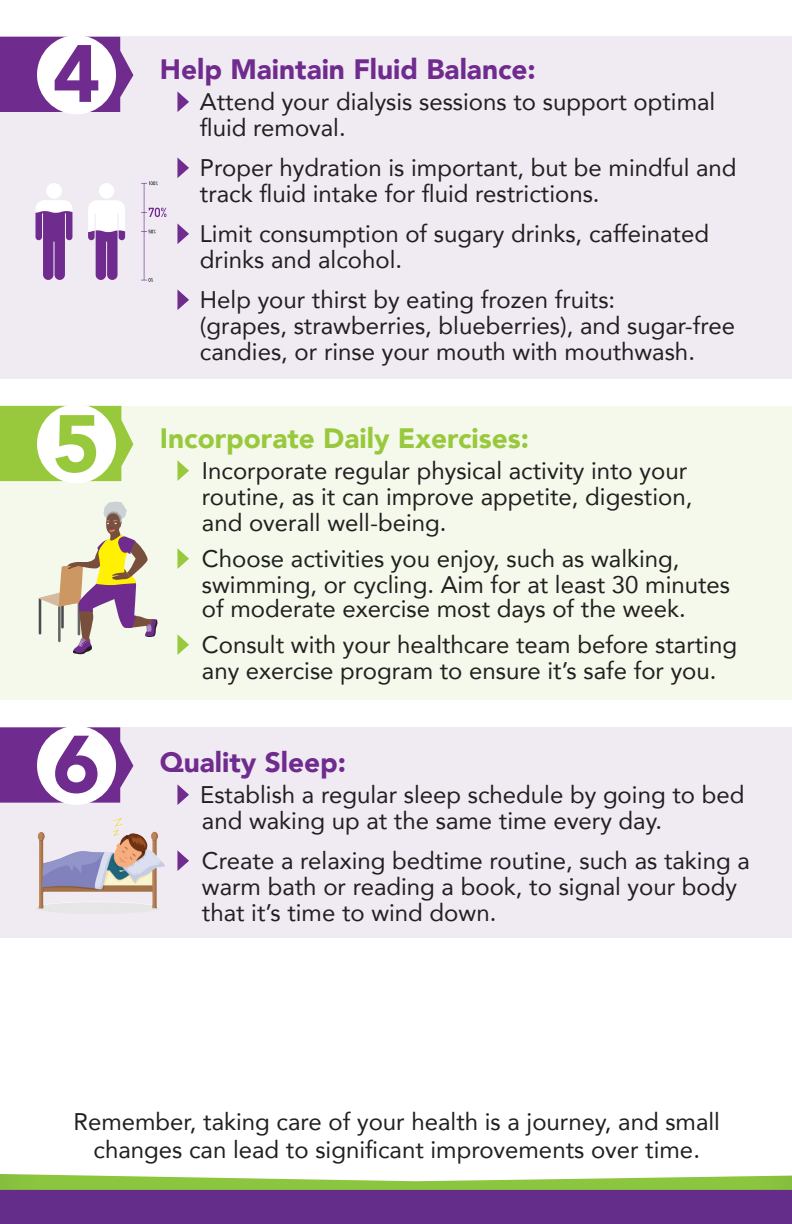
<style>
.page{position:relative;width:792px;height:1224px;background:#fff}
.page>*{position:absolute;margin:0;border:0;box-sizing:border-box;transform-origin:0 0}
.t1{font:900 80.2px "Avenir";color:#6f2b8d}
.t2{font:900 80.2px "Avenir";color:#98c93d}
.t3{font:900 28px "Avenir";color:#6f2b8d}
.t4{font:900 28px "Avenir";color:#98c93d}
.t5{font:24px/26px "Avenir";color:#231f20}
</style>
<div class="page">
<div style="left:0;top:36px;width:792px;height:343px;background:#f0eaf3"></div>
<div style="left:0;top:406px;width:792px;height:294px;background:#f4f9eb"></div>
<div style="left:0;top:727px;width:792px;height:210px;background:#f0eaf3"></div>
<img style="left:35px;top:818px;width:130px;height:96px">
<svg style="left:0;top:727px;width:133px;height:76px;background:#81469b"></svg>
<div style="left:37px;top:726px;width:79px;height:79px;background:#fff;border-radius:50%"></div>
<svg style="left:0;top:406px;width:133px;height:75px;background:#a3ce51"></svg>
<div style="left:37px;top:404px;width:79px;height:79px;background:#fff;border-radius:50%"></div>
<svg style="left:177px;top:91px;width:12px;height:21px"></svg>
<svg style="left:177px;top:157px;width:12px;height:21px"></svg>
<svg style="left:177px;top:223px;width:12px;height:21px"></svg>
<svg style="left:177px;top:289px;width:12px;height:21px"></svg>
<svg style="left:177px;top:460px;width:12px;height:21px"></svg>
<svg style="left:177px;top:548px;width:12px;height:21px"></svg>
<svg style="left:177px;top:634px;width:12px;height:21px"></svg>
<svg style="left:177px;top:784px;width:12px;height:21px"></svg>
<svg style="left:177px;top:850px;width:12px;height:21px"></svg>
<svg style="left:0;top:37px;width:133px;height:75px;background:#7f449a"></svg>
<div style="left:37px;top:35px;width:79px;height:79px;background:#fff;border-radius:50%"></div>
<svg style="left:141px;top:181px;width:25px;height:101px"></svg>
<svg style="left:88px;top:183px;width:37px;height:97px"></svg>
<div style="left:46px;top:183px;width:16px;height:16px;background:#fff;border-radius:50%"></div>
<svg style="left:35px;top:200px;width:38px;height:80px"></svg>
<svg style="left:38px;top:501px;width:120px;height:153px"></svg>
<div style="left:0;top:1186px;width:792px;height:38px;background:#642d89"></div>
<svg style="left:0;top:1174px;width:792px;height:16px"></svg>
<h1 class="t1" style="left:53px;top:5px;width:49px">4</h1>
<h1 class="t2" style="left:53px;top:375px;width:49px">5</h1>
<h1 class="t1" style="left:53px;top:696px;width:49px">6</h1>
<p class="t3" style="left:160px;top:46px;width:378px">Help Maintain Fluid Balance:</p>
<p class="t5" style="left:200px;top:88px;width:517px">Attend your dialysis sessions to support optimal fluid removal.</p>
<p class="t5" style="left:200px;top:154px;width:538px">Proper hydration is important, but be mindful and track fluid intake for fluid restrictions.</p>
<p class="t5" style="left:200px;top:220px;width:511px">Limit consumption of sugary drinks, caffeinated drinks and alcohol.</p>
<p class="t5" style="left:200px;top:286px;width:537px">Help your thirst by eating frozen fruits:<br>(grapes, strawberries, blueberries), and sugar-free candies, or rinse your mouth with mouthwash.</p>
<p class="t4" style="left:160px;top:414px;width:371px">Incorporate Daily Exercises:</p>
<p class="t5" style="left:202px;top:457px;width:492px">Incorporate regular physical activity into your routine, as it can improve appetite, digestion, and overall well-being.</p>
<p class="t5" style="left:202px;top:545px;width:530px;line-height:25px">Choose activities you enjoy, such as walking, swimming, or cycling. Aim for at least 30 minutes of moderate exercise most days of the week.</p>
<p class="t5" style="left:202px;top:631px;width:537px">Consult with your healthcare team before starting any exercise program to ensure it’s safe for you.</p>
<p class="t3" style="left:160px;top:738px;width:188px">Quality Sleep:</p>
<p class="t5" style="left:200px;top:781px;width:546px">Establish a regular sleep schedule by going to bed and waking up at the same time every day.</p>
<p class="t5" style="left:202px;top:847px;width:549px">Create a relaxing bedtime routine, such as taking a warm bath or reading a book, to signal your body that it’s time to wind down.</p>
<p class="t5" style="left:73px;top:1107px;width:648px;line-height:28px;text-align:center">Remember, taking care of your health is a journey, and small changes can lead to significant improvements over time.</p>
</div>
